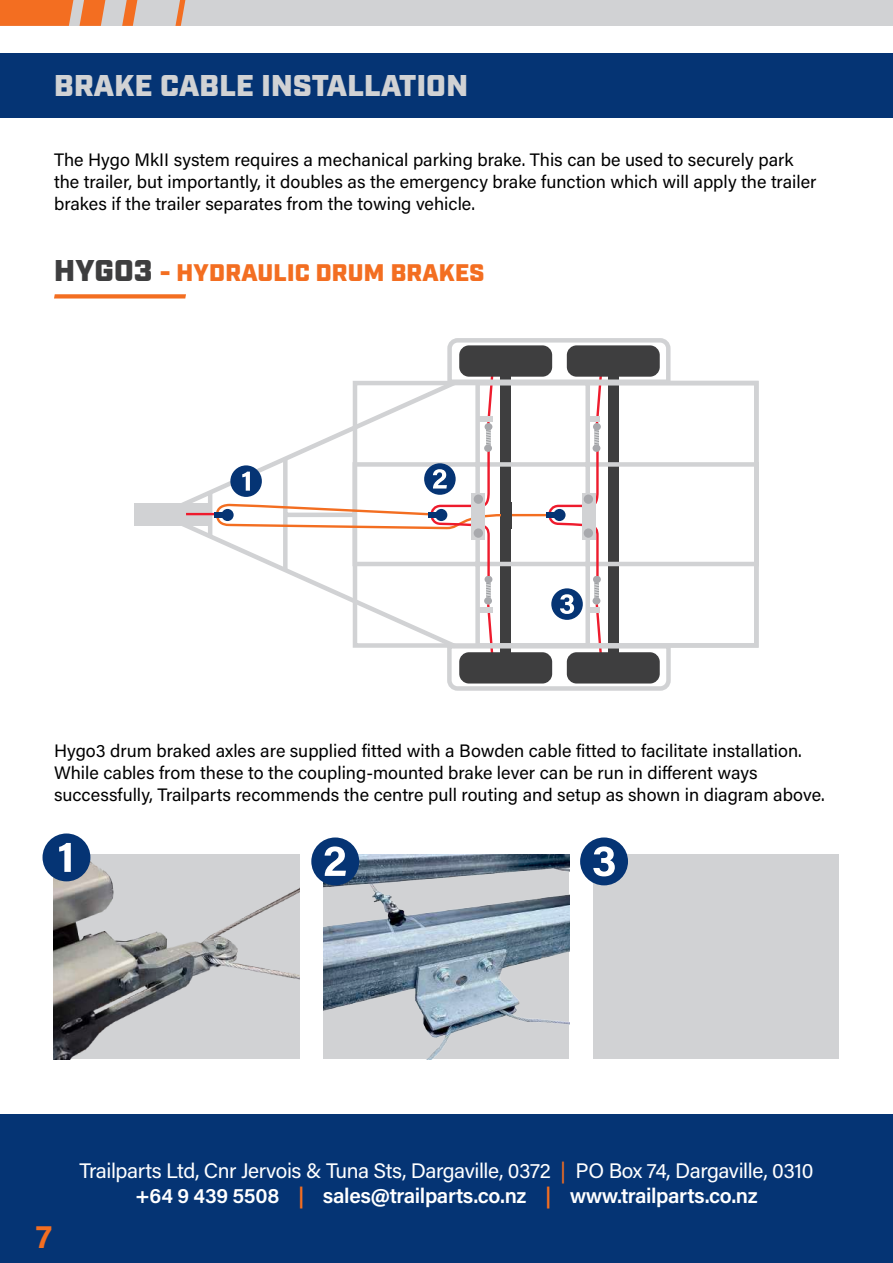
<style>
.page{position:relative;width:893px;height:1263px;background:#fff}
.page>*{position:absolute;margin:0;border:0;box-sizing:border-box;transform-origin:0 0}
.t1{font:700 33px "Acumin Pro";color:#f36e21}
.t2{font:900 30px "Industry";letter-spacing:.01em;color:#d1d2d4}
.t3{font:900 24px "Industry";letter-spacing:.01em;color:#f36e21}
.t4{font:21px/25.2px "Acumin Pro";letter-spacing:-.02em;color:#fff;text-align:center}
.t5{font:18px/21.6px "Acumin Pro";color:#000}
.s1{font-size:30px;color:#3e3e3f}
.s2{color:#f36e21}
.s3{font-weight:600}
.s4{font-weight:600;color:#f36e21}
</style>
<div class="page">
<div style="left:0;top:0;width:893px;height:26px;background:#d1d2d4"></div>
<svg style="left:0;top:0;width:106px;height:26px;background:#ee7b38"></svg>
<svg style="left:122px;top:0;width:16px;height:26px"></svg>
<svg style="left:175px;top:0;width:11px;height:26px"></svg>
<div style="left:0;top:1114px;width:893px;height:149px;background:#053474"></div>
<div style="left:0;top:53px;width:892px;height:64px;background:#053474"></div>
<svg style="left:54px;top:294px;width:132px;height:4px"></svg>
<svg style="left:447px;top:656px;width:224px;height:35px"></svg>
<div style="left:459px;top:652px;width:93px;height:31px;background:#3e3e3f;border-radius:10px"></div>
<div style="left:567px;top:652px;width:93px;height:31px;background:#3e3e3f;border-radius:10px"></div>
<svg style="left:673px;top:380px;width:86px;height:268px"></svg>
<svg style="left:150px;top:488px;width:65px;height:53px"></svg>
<div style="left:134px;top:503px;width:78px;height:22px;background:#d1d2d4"></div>
<hr style="left:186px;top:513px;width:33px;height:2px;background:#ee1b2d">
<div style="left:214px;top:512px;width:9px;height:5px;background:#053474"></div>
<img style="left:54px;top:855px;width:246px;height:204px">
<img style="left:324px;top:855px;width:245px;height:204px">
<div style="left:593px;top:855px;width:246px;height:204px;background:#d1d2d4"></div>
<div style="left:43px;top:833px;width:47px;height:48px;background:#053474;border-radius:50%"></div>
<div style="left:580px;top:837px;width:48px;height:48px;background:#053474;border-radius:50%"></div>
<div style="left:311px;top:837px;width:48px;height:48px;background:#053474;border-radius:50%"></div>
<svg style="left:59px;top:843px;width:12px;height:29px"></svg>
<svg style="left:325px;top:846px;width:21px;height:30px"></svg>
<svg style="left:593px;top:846px;width:22px;height:30px"></svg>
<svg style="left:215px;top:338px;width:458px;height:318px"></svg>
<h2 class="t2" style="left:54px;top:68px;width:415px">BRAKE CABLE INSTALLATION</h2>
<p class="t5" style="left:54px;top:148px;width:764px">The Hygo MkII system requires a mechanical parking brake. This can be used to securely park the trailer, but importantly, it doubles as the emergency brake function which will apply the trailer brakes if the trailer separates from the towing vehicle.</p>
<h3 class="t3" style="left:54px;top:258px;width:432px"><span class="s1">HYGO3</span> - HYDRAULIC DRUM BRAKES</h3>
<p class="t5" style="left:54px;top:740px;width:772px">Hygo3 drum braked axles are supplied fitted with a Bowden cable fitted to facilitate installation.<br>While cables from these to the coupling-mounted brake lever can be run in different ways successfully, Trailparts recommends the centre pull routing and setup as shown in diagram above.</p>
<h1 class="t1" style="left:36px;top:1213px;width:18px">7</h1>
<p class="t4" style="left:80px;top:1157px;width:735px">Trailparts Ltd, Cnr Jervois &amp; Tuna Sts, Dargaville, 0372 <span class="s2">|</span> PO Box 74, Dargaville, 0310 <span class="s3">+64 9 439 5508</span> <span class="s4">|</span> <span class="s3">sales@trailparts.co.nz</span> <span class="s4">|</span> <span class="s3">www.trailparts.co.nz</span></p>
</div>
